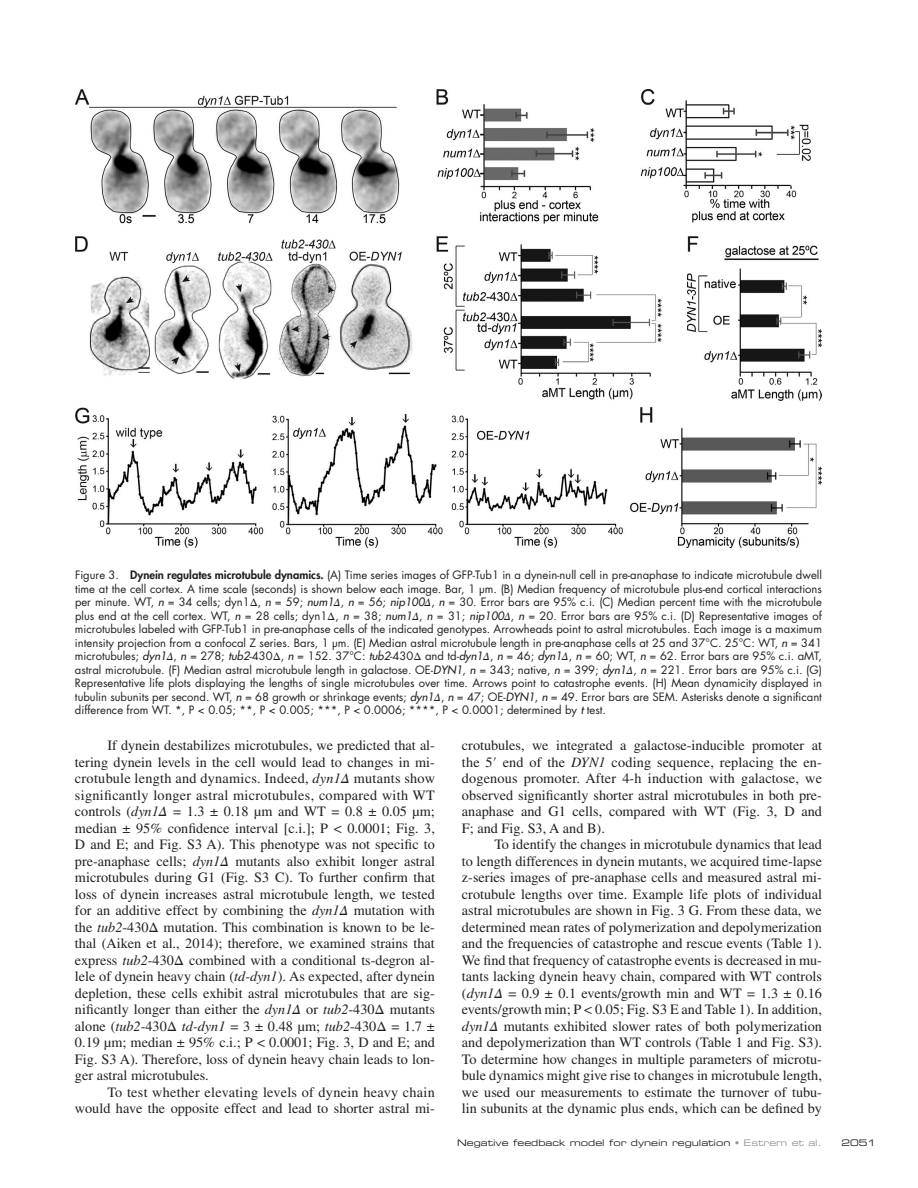
<style>
.page{position:relative;width:918px;height:1188px;background:#fff}
.page>*{position:absolute;margin:0;border:0;box-sizing:border-box;transform-origin:0 0}
.t1{font:14.25px/16.5px "Times LT Std";color:#231f20;text-align:justify}
.t2{font:11.25px/13.5px "Futura Std";color:#231f20;text-align:justify}
.t3{font:9px "Eurostile LT Std Ex 2";color:#231f20}
.s1{font-weight:800}
.s2{font-weight:500;font-style:italic}
.s3{font-family:"STIX General"}
.s4{font-family:"STIX General";font-style:italic}
.s5{font-style:italic}
.s6{color:#949698}
</style>
<div class="page">
<img style="left:75px;top:90px;width:747px;height:458px">
<p class="t2" style="left:75px;top:568px;width:749px">Figure 3. <span class="s1">Dynein regulates microtubule dynamics.</span> (A) Time series images of GFP-Tub1 in a dynein-null cell in pre-anaphase to indicate microtubule dwell time at the cell cortex. A time scale (seconds) is shown below each image. Bar, 1 µm. (B) Median frequency of microtubule plus-end cortical interactions per minute. WT, <span class="s2">n</span> = 34 cells; dyn1<span class="s3">Δ</span>, <span class="s2">n</span> = 59; <span class="s2">num1</span><span class="s4">Δ</span>, <span class="s2">n</span> = 56; <span class="s2">nip100</span><span class="s4">Δ</span>, <span class="s2">n</span> = 30. Error bars are 95% c.i. (C) Median percent time with the microtubule plus end at the cell cortex. WT, <span class="s2">n</span> = 28 cells; dyn1<span class="s3">Δ</span>, <span class="s2">n</span> = 38; <span class="s2">num1</span><span class="s4">Δ</span>, <span class="s2">n</span> = 31; <span class="s2">nip100</span><span class="s4">Δ</span>, <span class="s2">n</span> = 20. Error bars are 95% c.i. (D) Representative images of microtubules labeled with GFP-Tub1 in pre-anaphase cells of the indicated genotypes. Arrowheads point to astral microtubules. Each image is a maximum intensity projection from a confocal Z series. Bars, 1 µm. (E) Median astral microtubule length in pre-anaphase cells at 25 and 37°C. 25°C: WT, <span class="s2">n</span> = 341 microtubules; <span class="s2">dyn1</span><span class="s4">Δ</span>, <span class="s2">n</span> = 278; <span class="s2">tub2</span>-430<span class="s3">Δ</span>, <span class="s2">n</span> = 152. 37°C: <span class="s2">tub2</span>-430<span class="s3">Δ</span> and td-<span class="s2">dyn1</span><span class="s4">Δ</span>, <span class="s2">n</span> = 46; <span class="s2">dyn1</span><span class="s4">Δ</span>, <span class="s2">n</span> = 60; WT, <span class="s2">n</span> = 62. Error bars are 95% c.i. aMT, astral microtubule. (F) Median astral microtubule length in galactose. OE-<span class="s2">DYN1</span>, <span class="s2">n</span> = 343; native, <span class="s2">n</span> = 399; <span class="s2">dyn1</span><span class="s4">Δ</span>, <span class="s2">n</span> = 221. Error bars are 95% c.i. (G)<br>Representative life plots displaying the lengths of single microtubules over time. Arrows point to catastrophe events. (H) Mean dynamicity displayed in tubulin subunits per second. WT, <span class="s2">n</span> = 68 growth or shrinkage events; <span class="s2">dyn1</span><span class="s4">Δ</span>, <span class="s2">n</span> = 47; OE-<span class="s2">DYN1</span>, <span class="s2">n</span> = 49. Error bars are SEM. Asterisks denote a significant difference from WT. *, P &lt; 0.05; **, P &lt; 0.005; ***, P &lt; 0.0006; ****, P &lt; 0.0001; determined by <span class="s2">t</span> test.</p>
<p class="t1" style="left:75px;top:737px;width:362px;text-indent:32px">If dynein destabilizes microtubules, we predicted that al&shy;tering dynein levels in the cell would lead to changes in mi&shy;crotubule length and dynamics. Indeed, <span class="s5">dyn1</span><span class="s4">Δ</span> mutants show significantly longer astral microtubules, compared with WT controls (<span class="s5">dyn1</span><span class="s4">Δ</span> = 1.3 ± 0.18 µm and WT = 0.8 ± 0.05 µm; median ± 95% confidence interval [c.i.]; P &lt; 0.0001; Fig. 3, D and E; and Fig. S3 A). This phenotype was not specific to pre-anaphase cells; <span class="s5">dyn1</span><span class="s4">Δ</span> mutants also exhibit longer astral microtubules during G1 (Fig. S3 C). To further confirm that loss of dynein increases astral microtubule length, we tested for an additive effect by combining the <span class="s5">dyn1</span><span class="s4">Δ</span> mutation with the <span class="s5">tub2</span>-430<span class="s3">Δ</span> mutation. This combination is known to be le&shy;thal (Aiken et al., 2014); therefore, we examined strains that express <span class="s5">tub2</span>-430<span class="s3">Δ</span> combined with a conditional ts-degron al&shy;lele of dynein heavy chain (<span class="s5">td-dyn1</span>). As expected, after dynein depletion, these cells exhibit astral microtubules that are sig&shy;nificantly longer than either the <span class="s5">dyn1</span><span class="s4">Δ</span> or <span class="s5">tub2</span>-430<span class="s3">Δ</span> mutants alone (<span class="s5">tub2</span>-430<span class="s3">Δ</span> <span class="s5">td-dyn1</span> = 3 ± 0.48 µm; <span class="s5">tub2</span>-430<span class="s3">Δ</span> = 1.7 ± 0.19 µm; median ± 95% c.i.; P &lt; 0.0001; Fig. 3, D and E; and Fig. S3 A). Therefore, loss of dynein heavy chain leads to lon&shy;ger astral microtubules.</p>
<p class="t1" style="left:75px;top:1083px;width:362px;text-align:right">To test whether elevating levels of dynein heavy chain would have the opposite effect and lead to shorter astral mi-</p>
<p class="t1" style="left:462px;top:737px;width:362px">crotubules, we integrated a galactose-inducible promoter at the 5<span class="s3">′</span> end of the <span class="s5">DYN1</span> coding sequence, replacing the en&shy;dogenous promoter. After 4-h induction with galactose, we observed significantly shorter astral microtubules in both pre&shy;anaphase and G1 cells, compared with WT (Fig. 3, D and F; and Fig. S3, A and B).</p>
<p class="t1" style="left:462px;top:836px;width:362px;text-indent:32px">To identify the changes in microtubule dynamics that lead to length differences in dynein mutants, we acquired time-lapse z-series images of pre-anaphase cells and measured astral mi&shy;crotubule lengths over time. Example life plots of individual astral microtubules are shown in Fig. 3 G. From these data, we determined mean rates of polymerization and depolymerization and the frequencies of catastrophe and rescue events (Table 1).<br>We find that frequency of catastrophe events is decreased in mu&shy;tants lacking dynein heavy chain, compared with WT controls (<span class="s5">dyn1</span><span class="s4">Δ</span> = 0.9 ± 0.1 events/growth min and WT = 1.3 ± 0.16 events/growth min; P &lt; 0.05; Fig. S3 E and Table 1). In addition, <span class="s5">dyn1</span><span class="s4">Δ</span> mutants exhibited slower rates of both polymerization and depolymerization than WT controls (Table 1 and Fig. S3).<br>To determine how changes in multiple parameters of microtu&shy;bule dynamics might give rise to changes in microtubule length, we used our measurements to estimate the turnover of tubu&shy;lin subunits at the dynamic plus ends, which can be defined by</p>
<p class="t3" style="left:457px;top:1136px;width:366px">Negative feedback model for dynein regulation <span class="s6">• Estrem et al.</span></p>
<p class="t3" style="left:841px;top:1136px;width:36px">2051</p>
</div>
